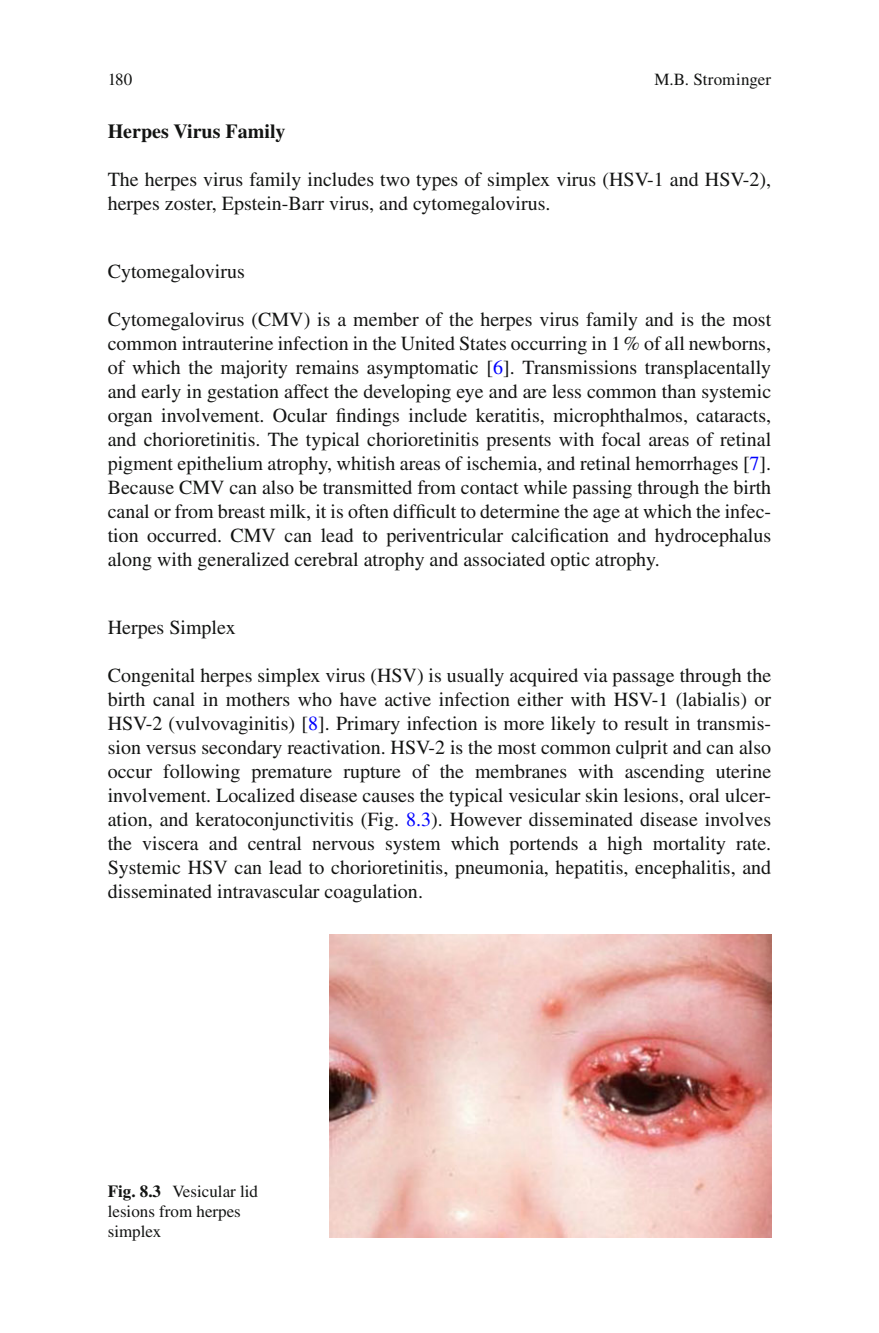
<style>
.page{position:relative;width:879px;height:1333px;background:#fff}
.page>*{position:absolute;margin:0;border:0;box-sizing:border-box;transform-origin:0 0}
.t1{font:20px/24px "Dbhqdd Times";color:#131413;text-align:justify}
.t2{font:700 20px "Lrpsjh Times";color:#131413}
.t3{font:17px/20px "Dbhqdd Times";color:#131413}
.s1{color:#00f}
.s2{font-family:"Lrpsjh Times";font-weight:700}
</style>
<div class="page">
<img style="left:329px;top:934px;width:442px;height:303px">
<p class="t3" style="left:654px;top:71px;width:118px">M.B. Strominger</p>
<p class="t3" style="left:108px;top:71px;width:26px">180</p>
<p class="t2" style="left:108px;top:124px;width:179px">Herpes Virus Family</p>
<p class="t1" style="left:108px;top:169px;width:665px">The herpes virus family includes two types of simplex virus (HSV-1 and HSV-2), herpes zoster, Epstein-Barr virus, and cytomegalovirus.</p>
<p class="t1" style="left:108px;top:261px;width:139px">Cytomegalovirus</p>
<p class="t1" style="left:108px;top:309px;width:665px">Cytomegalovirus (CMV) is a member of the herpes virus family and is the most common intrauterine infection in the United States occurring in 1 % of all newborns, of which the majority remains asymptomatic [ <span class="s1">6</span> ]. Transmissions transplacentally and early in gestation affect the developing eye and are less common than systemic organ involvement. Ocular findings include keratitis, microphthalmos, cataracts, and chorioretinitis. The typical chorioretinitis presents with focal areas of retinal pigment epithelium atrophy, whitish areas of ischemia, and retinal hemorrhages [ <span class="s1">7</span> ].<br>Because CMV can also be transmitted from contact while passing through the birth canal or from breast milk, it is often difficult to determine the age at which the infec&shy;tion occurred. CMV can lead to periventricular calcification and hydrocephalus along with generalized cerebral atrophy and associated optic atrophy.</p>
<p class="t1" style="left:108px;top:617px;width:130px">Herpes Simplex</p>
<p class="t1" style="left:108px;top:665px;width:665px">Congenital herpes simplex virus (HSV) is usually acquired via passage through the birth canal in mothers who have active infection either with HSV-1 (labialis) or HSV-2 (vulvovaginitis) [ <span class="s1">8</span> ]. Primary infection is more likely to result in transmis&shy;sion versus secondary reactivation. HSV-2 is the most common culprit and can also occur following premature rupture of the membranes with ascending uterine involvement. Localized disease causes the typical vesicular skin lesions, oral ulcer&shy;ation, and keratoconjunctivitis (Fig. <span class="s1">8.3</span> ). However disseminated disease involves the viscera and central nervous system which portends a high mortality rate.<br>Systemic HSV can lead to chorioretinitis, pneumonia, hepatitis, encephalitis, and disseminated intravascular coagulation.</p>
<p class="t3" style="left:108px;top:1183px;width:152px"><span class="s2">Fig. 8.3</span> Vesicular lid lesions from herpes simplex</p>
</div>
